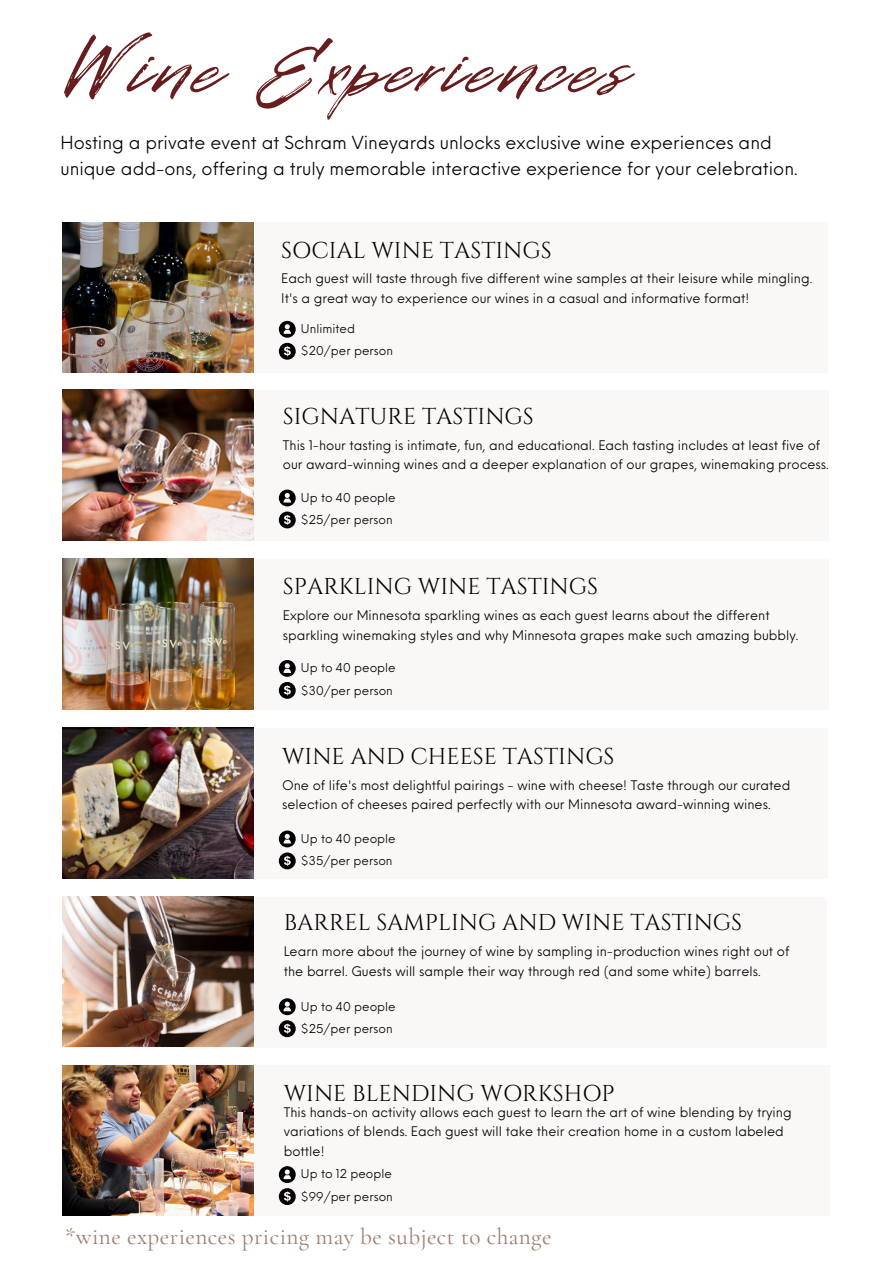
<style>
.page{position:relative;width:894px;height:1264px;background:#fff}
.page>*{position:absolute;margin:0;border:0;box-sizing:border-box;transform-origin:0 0}
.t1{font:116.25px "Disruptors Script";letter-spacing:.04em;color:#671c1e}
.t2{font:23.25px "Cormorant Garamond";letter-spacing:.02em;color:#997e70}
.t3{font:22.95px "Cinzel";color:#000}
.t4{font:17.55px/25.8px "Neue Einstellung";color:#000}
.t5{font:12.9px/19.4px "Neue Einstellung";color:#000}
.t6{font:12px "Neue Einstellung";color:#000}
</style>
<div class="page">
<div style="left:63px;top:222px;width:764px;height:151px;background:#faf8f7"></div>
<img style="left:63px;top:222px;width:190px;height:151px">
<div style="left:64px;top:390px;width:764px;height:151px;background:#faf8f7"></div>
<img style="left:63px;top:390px;width:190px;height:150px">
<div style="left:64px;top:559px;width:764px;height:150px;background:#faf8f7"></div>
<img style="left:63px;top:559px;width:190px;height:150px">
<div style="left:63px;top:727px;width:764px;height:151px;background:#faf8f7"></div>
<div style="left:65px;top:1065px;width:764px;height:150px;background:#faf8f7"></div>
<img style="left:63px;top:727px;width:190px;height:151px">
<div style="left:62px;top:897px;width:764px;height:151px;background:#faf8f7"></div>
<img style="left:63px;top:896px;width:190px;height:150px">
<img style="left:63px;top:1065px;width:190px;height:150px">
<svg style="left:279px;top:321px;width:16px;height:39px"></svg>
<svg style="left:279px;top:489px;width:16px;height:39px"></svg>
<svg style="left:279px;top:660px;width:16px;height:38px"></svg>
<svg style="left:279px;top:830px;width:16px;height:39px"></svg>
<svg style="left:279px;top:998px;width:16px;height:39px"></svg>
<svg style="left:279px;top:1188px;width:16px;height:16px"></svg>
<svg style="left:279px;top:1166px;width:16px;height:16px"></svg>
<p class="t1" style="left:60px;top:-6px;width:564px">Wine Experiences</p>
<p class="t4" style="left:60px;top:128px;width:738px">Hosting a private event at Schram Vineyards unlocks exclusive wine experiences and unique add-ons, offering a truly memorable interactive experience for your celebration.</p>
<h4 class="t3" style="left:281px;top:235px;width:272px">SOCIAL WINE TASTINGS</h4>
<h1 class="t5" style="left:281px;top:268px;width:532px">Each guest will taste through five different wine samples at their leisure while mingling.<br>It's a great way to experience our wines in a casual and informative format!</h1>
<h2 class="t6" style="left:301px;top:318px;width:55px">Unlimited</h2>
<p class="t6" style="left:301px;top:340px;width:94px">$20/per person</p>
<p class="t3" style="left:283px;top:402px;width:252px">SIGNATURE TASTINGS</p>
<p class="t5" style="left:283px;top:434px;width:547px">This 1-hour tasting is intimate, fun, and educational. Each tasting includes at least five of our award-winning wines and a deeper explanation of our grapes, winemaking process.</p>
<h2 class="t6" style="left:301px;top:486px;width:96px">Up to 40 people</h2>
<p class="t6" style="left:301px;top:509px;width:93px">$25/per person</p>
<p class="t3" style="left:283px;top:572px;width:316px">SPARKLING WINE TASTINGS</p>
<p class="t5" style="left:283px;top:604px;width:517px">Explore our Minnesota sparkling wines as each guest learns about the different sparkling winemaking styles and why Minnesota grapes make such amazing bubbly.</p>
<p class="t6" style="left:301px;top:657px;width:96px">Up to 40 people</p>
<p class="t6" style="left:301px;top:679px;width:93px">$30/per person</p>
<h2 class="t3" style="left:282px;top:741px;width:334px">WINE AND CHEESE TASTINGS</h2>
<p class="t5" style="left:282px;top:774px;width:509px">One of life's most delightful pairings - wine with cheese! Taste through our curated selection of cheeses paired perfectly with our Minnesota award-winning wines.</p>
<p class="t6" style="left:301px;top:827px;width:96px">Up to 40 people</p>
<p class="t6" style="left:301px;top:850px;width:93px">$35/per person</p>
<p class="t3" style="left:284px;top:908px;width:460px">BARREL SAMPLING AND WINE TASTINGS</p>
<p class="t5" style="left:284px;top:940px;width:507px">Learn more about the journey of wine by sampling in-production wines right out of the barrel. Guests will sample their way through red (and some white) barrels.</p>
<p class="t6" style="left:301px;top:995px;width:96px">Up to 40 people</p>
<p class="t6" style="left:301px;top:1017px;width:93px">$25/per person</p>
<p class="t3" style="left:284px;top:1078px;width:332px">WINE BLENDING WORKSHOP</p>
<p class="t5" style="left:284px;top:1100px;width:509px">This hands-on activity allows each guest to learn the art of wine blending by trying variations of blends. Each guest will take their creation home in a custom labeled bottle!</p>
<p class="t6" style="left:301px;top:1163px;width:92px">Up to 12 people</p>
<h2 class="t6" style="left:301px;top:1185px;width:93px">$99/per person</h2>
<p class="t2" style="left:65px;top:1222px;width:487px">*wine experiences pricing may be subject to change</p>
</div>
